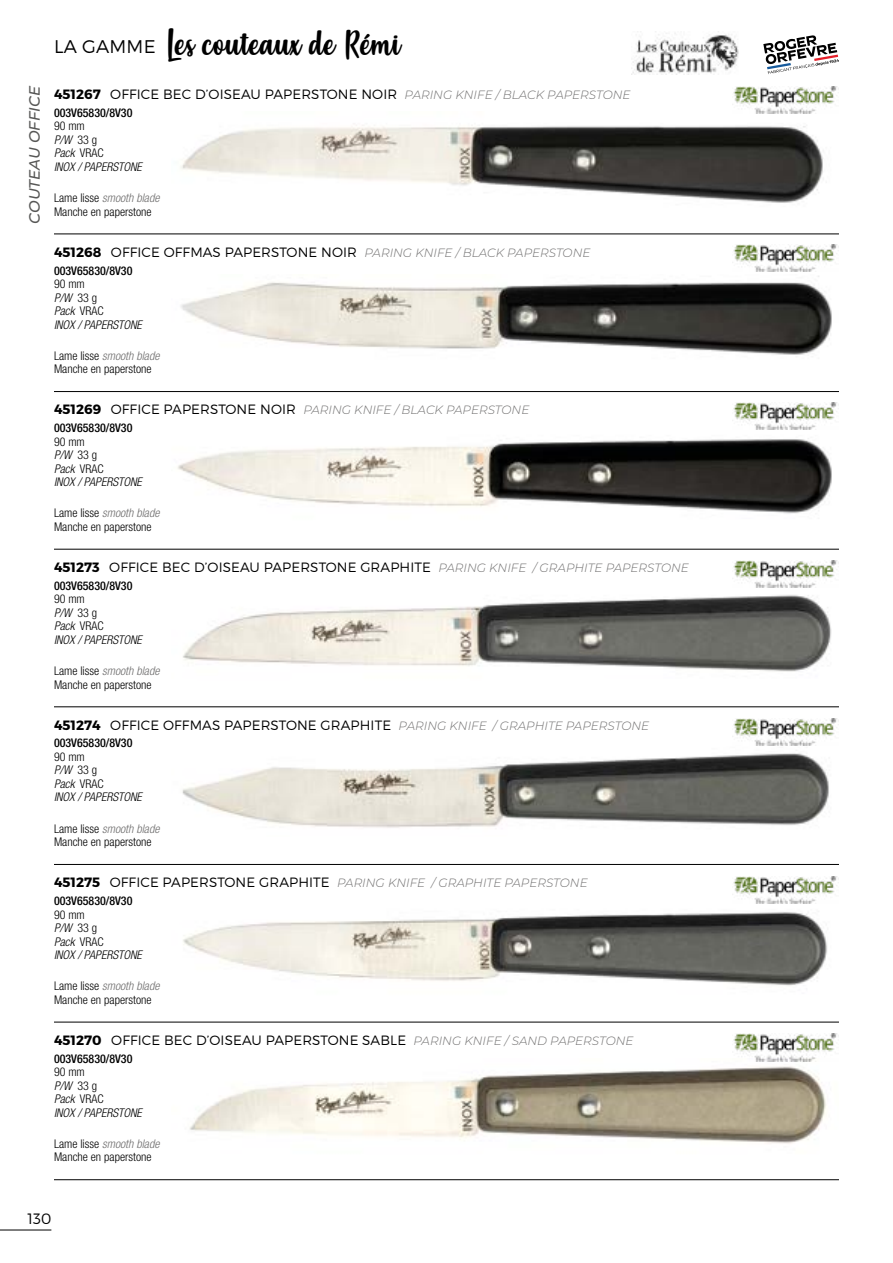
<style>
.page{position:relative;width:893px;height:1263px;background:#fff}
.page>*{position:absolute;margin:0;border:0;box-sizing:border-box;transform-origin:0 0}
.t1{font:33px "Misses";color:#000}
.t2{font:italic 500 15px "Montserrat";color:#575756}
.t3{font:300 15px "Montserrat";color:#000}
.t4{font:300 13.5px "Montserrat";letter-spacing:.01em;color:#000}
.t5{font:300 condensed 12px/13.5px "Helvetica Neue LT Pro";color:#000}
.t6{font:italic 300 condensed 12px "Helvetica Neue LT Pro";color:#000}
.t7{font:italic 300 12px "Montserrat";color:#706f6f}
.t8{font:500 condensed 12px "Helvetica Neue LT Pro";color:#000}
.s1{font-family:"Montserrat";font-weight:300;font-size:18.3px}
.s2{font-weight:700}
.s3{font-style:italic;font-size:12px;color:#706f6f}
.s4{font-style:normal}
.s5{font-style:italic;color:#706f6f}
.s6{font-weight:700;font-style:normal;font-size:13.5px;color:#000}
.s7{font-style:normal;font-size:13.5px;color:#000}
</style>
<div class="page">
<hr style="left:0;top:1230px;width:51px;height:1px;background:#000">
<hr style="left:54px;top:234px;width:785px;height:1px;background:#000">
<img style="left:180px;top:125px;width:643px;height:78px">
<hr style="left:54px;top:391px;width:785px;height:1px;background:#000">
<img style="left:181px;top:276px;width:651px;height:79px">
<hr style="left:54px;top:549px;width:785px;height:1px;background:#000">
<img style="left:177px;top:438px;width:655px;height:76px">
<hr style="left:54px;top:706px;width:785px;height:1px;background:#000">
<img style="left:183px;top:595px;width:649px;height:77px">
<hr style="left:54px;top:864px;width:785px;height:1px;background:#000">
<img style="left:182px;top:753px;width:647px;height:75px">
<hr style="left:54px;top:1022px;width:785px;height:1px;background:#000">
<img style="left:183px;top:912px;width:645px;height:74px">
<hr style="left:54px;top:1179px;width:785px;height:1px;background:#000">
<img style="left:189px;top:1061px;width:637px;height:83px">
<img style="left:733px;top:86px;width:106px;height:28px">
<img style="left:733px;top:402px;width:106px;height:28px">
<img style="left:733px;top:876px;width:106px;height:28px">
<img style="left:733px;top:244px;width:106px;height:28px">
<img style="left:733px;top:718px;width:106px;height:28px">
<img style="left:733px;top:560px;width:106px;height:28px">
<img style="left:733px;top:1034px;width:106px;height:27px">
<img style="left:631px;top:31px;width:108px;height:43px">
<svg style="left:763px;top:35px;width:76px;height:39px"></svg>
<p class="t1" style="left:54px;top:21px;width:348px"><span class="s1">LA GAMME</span> Les couteaux de Rémi</p>
<p class="t2" style="left:24px;top:224px;width:139px;rotate:-90deg">COUTEAU OFFICE</p>
<p class="t4" style="left:54px;top:86px;width:578px"><span class="s2">451267</span> OFFICE BEC D’OISEAU PAPERSTONE NOIR <span class="s3">PARING KNIFE / BLACK PAPERSTONE</span></p>
<p class="t8" style="left:54px;top:105px;width:80px">003V65830/8V30</p>
<p class="t5" style="left:54px;top:119px;width:32px">90 mm</p>
<p class="t6" style="left:54px;top:133px;width:45px">P/W <span class="s4">33 g</span></p>
<p class="t6" style="left:54px;top:146px;width:51px">Pack <span class="s4">VRAC</span></p>
<p class="t6" style="left:54px;top:160px;width:89px">INOX / PAPERSTONE</p>
<p class="t5" style="left:54px;top:191px;width:107px">Lame lisse <span class="s5">smooth blade<br></span>Manche en paperstone</p>
<p class="t7" style="left:54px;top:244px;width:538px"><span class="s6">451268</span> <span class="s7">OFFICE OFFMAS PAPERSTONE NOIR</span> PARING KNIFE / BLACK PAPERSTONE</p>
<p class="t8" style="left:54px;top:263px;width:80px">003V65830/8V30</p>
<p class="t5" style="left:54px;top:277px;width:32px">90 mm</p>
<p class="t6" style="left:54px;top:290px;width:45px">P/W <span class="s4">33 g</span></p>
<p class="t6" style="left:54px;top:304px;width:51px">Pack <span class="s4">VRAC</span></p>
<p class="t6" style="left:54px;top:317px;width:89px">INOX / PAPERSTONE</p>
<p class="t5" style="left:54px;top:349px;width:107px">Lame lisse <span class="s5">smooth blade<br></span>Manche en paperstone</p>
<p class="t7" style="left:54px;top:402px;width:477px"><span class="s6">451269</span> <span class="s7">OFFICE PAPERSTONE NOIR</span> PARING KNIFE / BLACK PAPERSTONE</p>
<p class="t8" style="left:54px;top:421px;width:80px">003V65830/8V30</p>
<p class="t5" style="left:54px;top:435px;width:32px">90 mm</p>
<p class="t6" style="left:54px;top:448px;width:45px">P/W <span class="s4">33 g</span></p>
<p class="t6" style="left:54px;top:461px;width:51px">Pack <span class="s4">VRAC</span></p>
<p class="t6" style="left:54px;top:475px;width:89px">INOX / PAPERSTONE</p>
<p class="t5" style="left:54px;top:506px;width:107px">Lame lisse <span class="s5">smooth blade<br></span>Manche en paperstone</p>
<p class="t4" style="left:54px;top:559px;width:636px"><span class="s2">451273</span> OFFICE BEC D’OISEAU PAPERSTONE GRAPHITE <span class="s3">PARING KNIFE / GRAPHITE PAPERSTONE</span></p>
<p class="t8" style="left:54px;top:578px;width:80px">003V65830/8V30</p>
<p class="t5" style="left:54px;top:592px;width:32px">90 mm</p>
<p class="t6" style="left:54px;top:606px;width:45px">P/W <span class="s4">33 g</span></p>
<p class="t6" style="left:54px;top:619px;width:51px">Pack <span class="s4">VRAC</span></p>
<p class="t6" style="left:54px;top:633px;width:89px">INOX / PAPERSTONE</p>
<p class="t5" style="left:54px;top:664px;width:107px">Lame lisse <span class="s5">smooth blade<br></span>Manche en paperstone</p>
<p class="t4" style="left:54px;top:717px;width:597px"><span class="s2">451274</span> OFFICE OFFMAS PAPERSTONE GRAPHITE <span class="s3">PARING KNIFE / GRAPHITE PAPERSTONE</span></p>
<p class="t8" style="left:54px;top:736px;width:80px">003V65830/8V30</p>
<p class="t5" style="left:54px;top:750px;width:32px">90 mm</p>
<p class="t6" style="left:54px;top:763px;width:45px">P/W <span class="s4">33 g</span></p>
<p class="t6" style="left:54px;top:777px;width:51px">Pack <span class="s4">VRAC</span></p>
<p class="t6" style="left:54px;top:790px;width:89px">INOX / PAPERSTONE</p>
<p class="t5" style="left:54px;top:822px;width:107px">Lame lisse <span class="s5">smooth blade<br></span>Manche en paperstone</p>
<p class="t7" style="left:54px;top:875px;width:535px"><span class="s6">451275</span> <span class="s7">OFFICE PAPERSTONE GRAPHITE</span> PARING KNIFE / GRAPHITE PAPERSTONE</p>
<p class="t8" style="left:54px;top:894px;width:80px">003V65830/8V30</p>
<p class="t5" style="left:54px;top:907px;width:32px">90 mm</p>
<p class="t6" style="left:54px;top:921px;width:45px">P/W <span class="s4">33 g</span></p>
<p class="t6" style="left:54px;top:934px;width:51px">Pack <span class="s4">VRAC</span></p>
<p class="t6" style="left:54px;top:948px;width:89px">INOX / PAPERSTONE</p>
<p class="t5" style="left:54px;top:979px;width:107px">Lame lisse <span class="s5">smooth blade<br></span>Manche en paperstone</p>
<p class="t4" style="left:54px;top:1032px;width:581px"><span class="s2">451270</span> OFFICE BEC D’OISEAU PAPERSTONE SABLE <span class="s3">PARING KNIFE / SAND PAPERSTONE</span></p>
<p class="t8" style="left:54px;top:1051px;width:80px">003V65830/8V30</p>
<p class="t5" style="left:54px;top:1065px;width:32px">90 mm</p>
<p class="t6" style="left:54px;top:1078px;width:45px">P/W <span class="s4">33 g</span></p>
<p class="t6" style="left:54px;top:1092px;width:51px">Pack <span class="s4">VRAC</span></p>
<p class="t6" style="left:54px;top:1105px;width:89px">INOX / PAPERSTONE</p>
<p class="t5" style="left:54px;top:1137px;width:107px">Lame lisse <span class="s5">smooth blade<br></span>Manche en paperstone</p>
<p class="t3" style="left:28px;top:1209px;width:25px">130</p>
</div>
